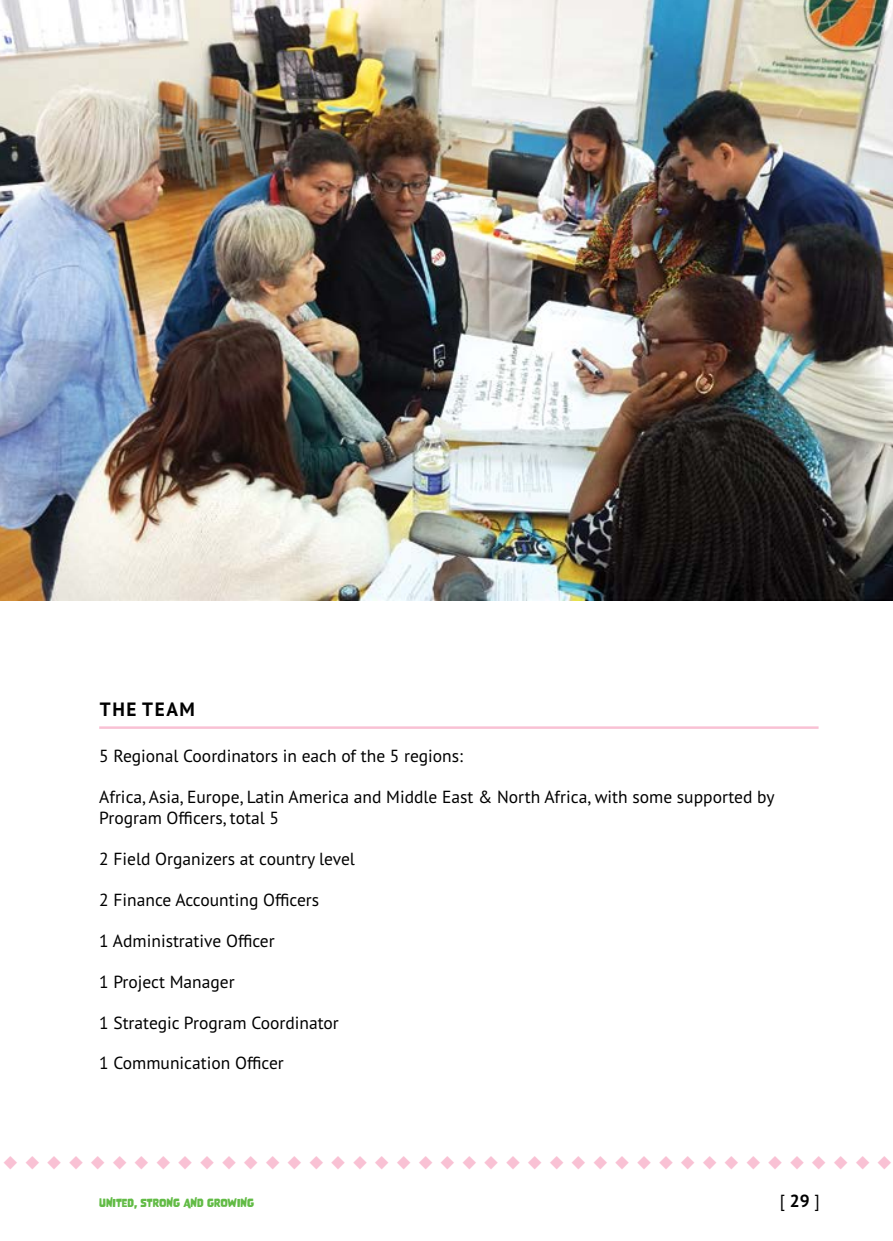
<style>
.page{position:relative;width:893px;height:1241px;background:#fff}
.page>*{position:absolute;margin:0;border:0;box-sizing:border-box;transform-origin:0 0}
.t1{font:700 19.25px "PT Sans Pro";letter-spacing:.08em;color:#000}
.t2{font:17.5px/21px "PT Sans Pro";color:#000}
.t3{font:14px "Zapf Dingbats IT Cby BT";color:#f9c1d4}
.t4{font:10.5px "Nove";color:#62bb46}
.s1{font-weight:700}
</style>
<div class="page">
<hr style="left:99px;top:726px;width:720px;height:2px;background:#f9c1d4">
<img style="left:0;top:0;width:893px;height:600px">
<p class="t1" style="left:100px;top:697px;width:96px">THE TEAM</p>
<p class="t2" style="left:99px;top:745px;width:365px">5 Regional Coordinators in each of the 5 regions:</p>
<p class="t2" style="left:99px;top:786px;width:677px">Africa, Asia, Europe, Latin America and Middle East &amp; North Africa, with some supported by<br>Program Officers, total 5</p>
<p class="t2" style="left:99px;top:847px;width:257px">2 Field Organizers at country level</p>
<p class="t2" style="left:99px;top:888px;width:221px">2 Finance Accounting Officers</p>
<p class="t2" style="left:99px;top:929px;width:177px">1 Administrative Officer</p>
<p class="t2" style="left:99px;top:970px;width:137px">1 Project Manager</p>
<p class="t2" style="left:99px;top:1011px;width:241px">1 Strategic Program Coordinator</p>
<p class="t2" style="left:99px;top:1052px;width:186px">1 Communication Officer</p>
<p class="t3" style="left:4px;top:1155px;width:889px">◆ ◆ ◆ ◆ ◆ ◆ ◆ ◆ ◆ ◆ ◆ ◆ ◆ ◆ ◆ ◆ ◆ ◆ ◆ ◆ ◆ ◆ ◆ ◆ ◆ ◆ ◆ ◆ ◆ ◆ ◆ ◆ ◆ ◆ ◆ ◆ ◆ ◆ ◆ ◆ ◆</p>
<p class="t4" style="left:99px;top:1196px;width:156px">UNITED, STRONG AND GROWING</p>
<p class="t2" style="left:780px;top:1189px;width:41px">[ <span class="s1">29</span> ]</p>
</div>
